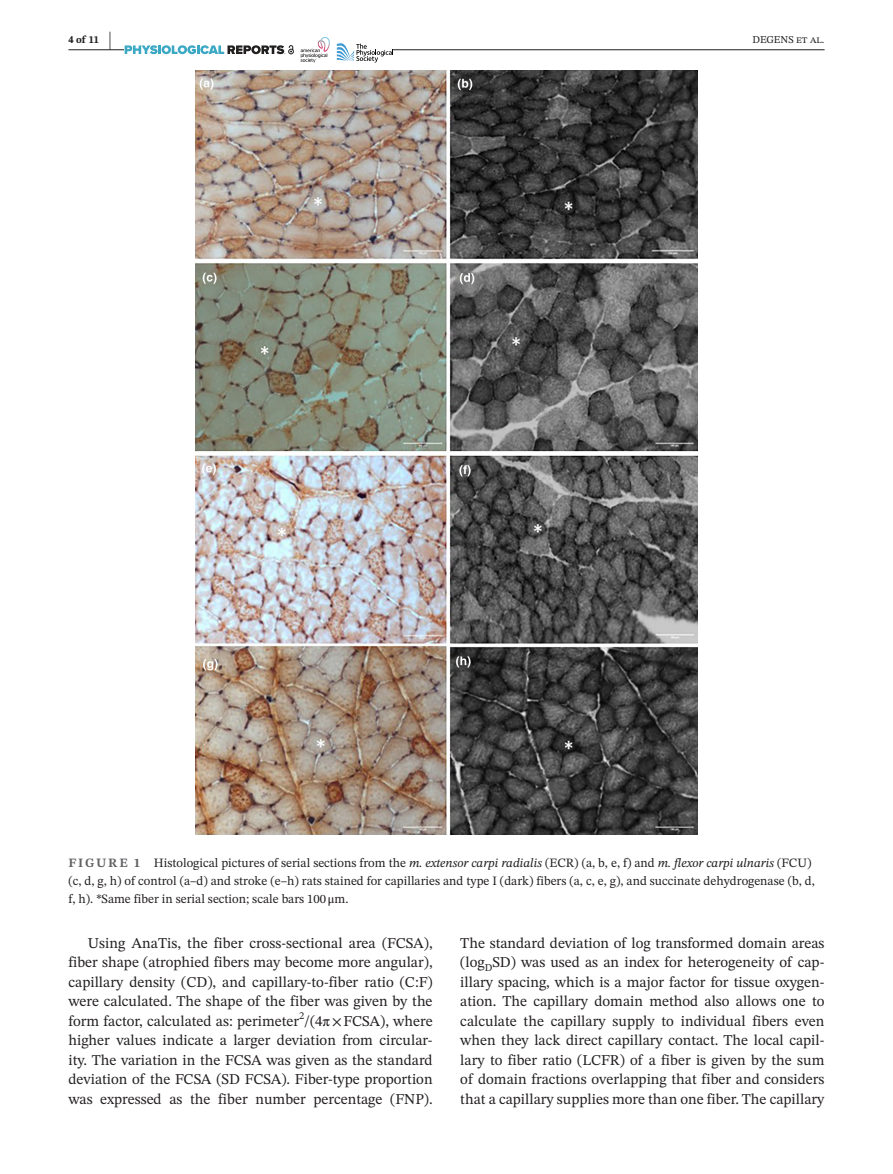
<style>
.page{position:relative;width:893px;height:1174px;background:#fff}
.page>*{position:absolute;margin:0;border:0;box-sizing:border-box;transform-origin:0 0}
.t1{font:15px/19.5px "STIX Two Text";color:#231f20;text-align:justify}
.t2{font:12.75px/18px "STIX Two Text";color:#231f20}
.t3{font:10.5px "STIX Two Text";color:#231f20}
.t4{font:700 10.5px "STIX Two Text";color:#231f20}
.s1{font-size:21px}
.s2{font-weight:700;color:#636366}
.s3{font-style:italic}
.s4{font-family:"STIX"}
</style>
<div class="page">
<hr style="left:68px;top:49px;width:756px;height:1px;background:#231f20">
<div style="left:125px;top:37px;width:268px;height:26px;background:#fff"></div>
<svg style="left:125px;top:45px;width:169px;height:10px"></svg>
<svg style="left:337px;top:43px;width:56px;height:20px"></svg>
<img style="left:320px;top:37px;width:10px;height:14px">
<svg style="left:301px;top:40px;width:26px;height:23px"></svg>
<img style="left:196px;top:70px;width:501px;height:764px">
<p class="t4" style="left:68px;top:32px;width:44px">4 of 11 <span class="s1">|</span></p>
<p class="t3" style="left:752px;top:32px;width:74px">DEGENS et al.</p>
<p class="t2" style="left:68px;top:853px;width:748px"><span class="s2">FIGURE 1</span> Histological pictures of serial sections from the <span class="s3">m. extensor carpi radialis</span> (ECR) (a, b, e, f) and <span class="s3">m. flexor carpi ulnaris</span> (FCU) (c, d, g, h) of control (a–d) and stroke (e–h) rats stained for capillaries and type I (dark) fibers (a, c, e, g), and succinate dehydrogenase (b, d, f, h). *Same fiber in serial section; scale bars 100<span class="s4">μ</span>m.</p>
<p class="t1" style="left:68px;top:933px;width:366px;text-indent:20px">Using AnaTis, the fiber cross-sectional area (FCSA), fiber shape (atrophied fibers may become more angular), capillary density (CD), and capillary-to-fiber ratio (C:F) were calculated. The shape of the fiber was given by the form factor, calculated as: perimeter /(4<span class="s4">π×</span>FCSA), where</p>
<p class="t3" style="left:299px;top:1008px;width:7px">2</p>
<p class="t1" style="left:68px;top:1030px;width:366px">higher values indicate a larger deviation from circular&shy;ity. The variation in the FCSA was given as the standard deviation of the FCSA (SD FCSA). Fiber-type proportion was expressed as the fiber number percentage (FNP).</p>
<p class="t1" style="left:460px;top:933px;width:366px">The standard deviation of log transformed domain areas (log<sub>D</sub>SD) was used as an index for heterogeneity of cap&shy;illary spacing, which is a major factor for tissue oxygen&shy;ation. The capillary domain method also allows one to calculate the capillary supply to individual fibers even when they lack direct capillary contact. The local capil&shy;lary to fiber ratio (LCFR) of a fiber is given by the sum of domain fractions overlapping that fiber and considers that a capillary supplies more than one fiber. The capillary</p>
</div>
